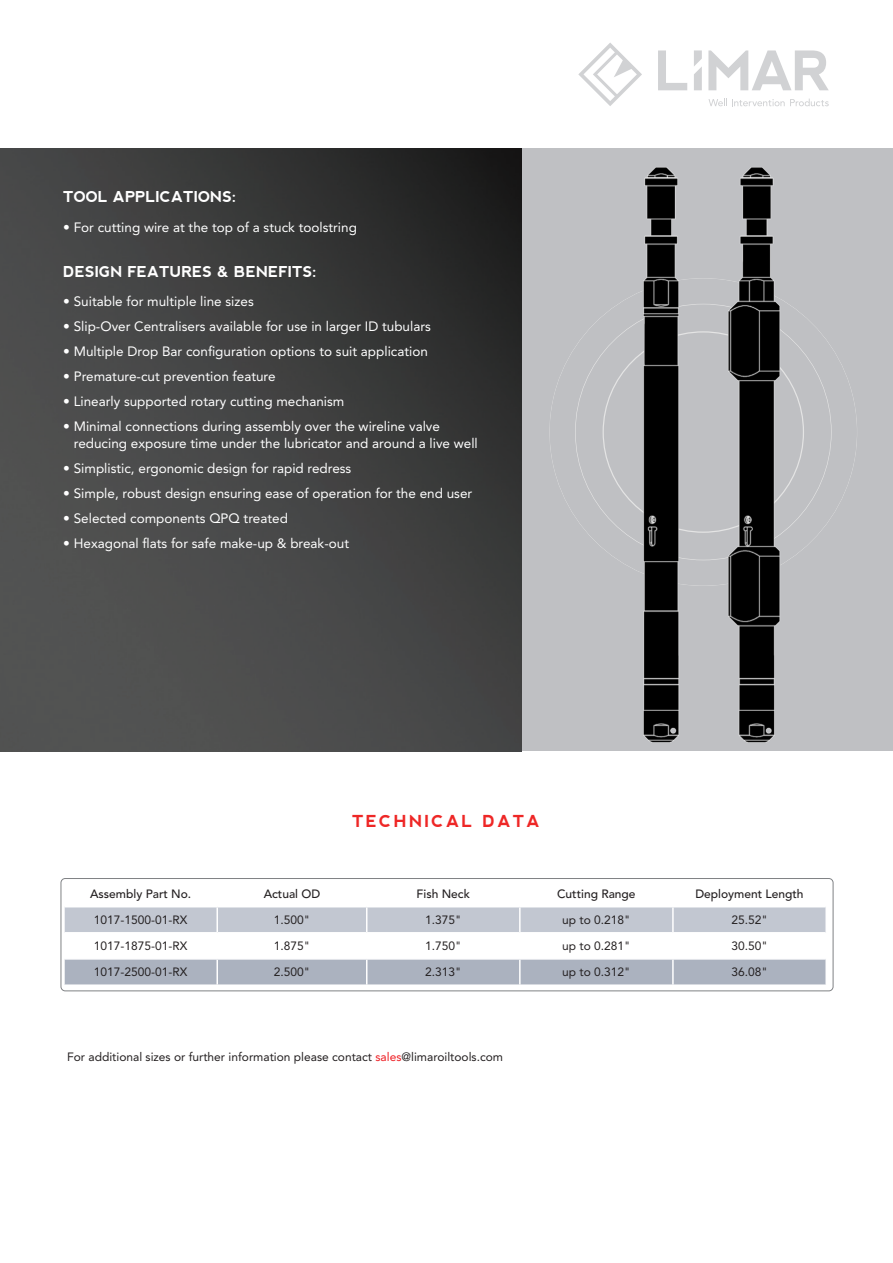
<style>
.page{position:relative;width:893px;height:1263px;background:#fff}
.page>*{position:absolute;margin:0;border:0;box-sizing:border-box;transform-origin:0 0}
.t1{font:700 16.5px "nevis";letter-spacing:.13em;color:#ee2726}
.t2{font:700 15px "nevis";color:#fff}
.t3{font:13.5px/16.5px "Avenir LT Std";color:#fff}
.t4{font:12px "Avenir LT Std";color:#231f20}
.t5{font:500 12px "Avenir LT Std";color:#231f20}
.s1{color:#ee1d23}
</style>
<div class="page">
<svg style="left:658px;top:50px;width:29px;height:40px"></svg>
<svg style="left:708px;top:50px;width:121px;height:40px"></svg>
<svg style="left:578px;top:43px;width:64px;height:63px"></svg>
<svg style="left:694px;top:50px;width:8px;height:40px"></svg>
<svg style="left:708px;top:99px;width:121px;height:7px"></svg>
<div style="left:521px;top:149px;width:372px;height:602px;background:#bfc0c3"></div>
<img style="left:0;top:149px;width:522px;height:602px">
<svg style="left:64px;top:907px;width:762px;height:78px"></svg>
<hr style="left:65px;top:958px;width:152px;height:2px;background:#fff">
<hr style="left:64px;top:984px;width:153px;height:1px;background:#fff">
<hr style="left:217px;top:958px;width:150px;height:2px;background:#fff">
<hr style="left:217px;top:984px;width:150px;height:1px;background:#fff">
<img style="left:0;top:150px;width:1px;height:602px">
<img style="left:563px;top:167px;width:294px;height:576px">
<div style="left:61px;top:878px;width:772px;height:113px;border:1px solid #808285;border-radius:4px"></div>
<p class="t2" style="left:63px;top:188px;width:175px">TOOL APPLICATIONS:</p>
<p class="t3" style="left:63px;top:219px;width:295px">• For cutting wire at the top of a stuck toolstring</p>
<p class="t2" style="left:63px;top:263px;width:255px">DESIGN FEATURES &amp; BENEFITS:</p>
<p class="t3" style="left:63px;top:293px;width:192px">• Suitable for multiple line sizes</p>
<p class="t3" style="left:63px;top:318px;width:369px">• Slip-Over Centralisers available for use in larger ID tubulars</p>
<p class="t3" style="left:63px;top:343px;width:366px">• Multiple Drop Bar configuration options to suit application</p>
<p class="t3" style="left:63px;top:368px;width:214px">• Premature-cut prevention feature</p>
<p class="t3" style="left:63px;top:393px;width:283px">• Linearly supported rotary cutting mechanism</p>
<p class="t3" style="left:74px;top:418px;width:405px;text-indent:-11px">• Minimal connections during assembly over the wireline valve reducing exposure time under the lubricator and around a live well</p>
<p class="t3" style="left:63px;top:460px;width:290px">• Simplistic, ergonomic design for rapid redress</p>
<p class="t3" style="left:63px;top:485px;width:410px">• Simple, robust design ensuring ease of operation for the end user</p>
<p class="t3" style="left:63px;top:510px;width:226px">• Selected components QPQ treated</p>
<p class="t3" style="left:63px;top:535px;width:287px">• Hexagonal flats for safe make-up &amp; break-out</p>
<p class="t1" style="left:352px;top:811px;width:189px">TECHNICAL DATA</p>
<p class="t5" style="left:90px;top:887px;width:103px">Assembly Part No.</p>
<p class="t5" style="left:264px;top:887px;width:58px">Actual OD</p>
<p class="t5" style="left:417px;top:887px;width:55px">Fish Neck</p>
<p class="t5" style="left:557px;top:887px;width:80px">Cutting Range</p>
<p class="t5" style="left:695px;top:887px;width:110px">Deployment Length</p>
<p class="t4" style="left:94px;top:913px;width:95px">1017-1500-01-RX</p>
<p class="t4" style="left:274px;top:913px;width:38px">1.500"</p>
<p class="t4" style="left:425px;top:913px;width:38px">1.375"</p>
<p class="t4" style="left:562px;top:913px;width:70px">up to 0.218"</p>
<p class="t4" style="left:731px;top:913px;width:38px">25.52"</p>
<p class="t4" style="left:94px;top:939px;width:95px">1017-1875-01-RX</p>
<p class="t4" style="left:274px;top:939px;width:38px">1.875"</p>
<p class="t4" style="left:425px;top:939px;width:38px">1.750"</p>
<p class="t4" style="left:562px;top:939px;width:70px">up to 0.281"</p>
<p class="t4" style="left:731px;top:939px;width:38px">30.50"</p>
<p class="t4" style="left:94px;top:965px;width:95px">1017-2500-01-RX</p>
<p class="t4" style="left:274px;top:965px;width:38px">2.500"</p>
<p class="t4" style="left:425px;top:965px;width:38px">2.313"</p>
<p class="t4" style="left:562px;top:965px;width:70px">up to 0.312"</p>
<p class="t4" style="left:731px;top:965px;width:38px">36.08"</p>
<p class="t4" style="left:67px;top:1049px;width:438px">For additional sizes or further information please contact <span class="s1">sales</span>@limaroiltools.com</p>
</div>
